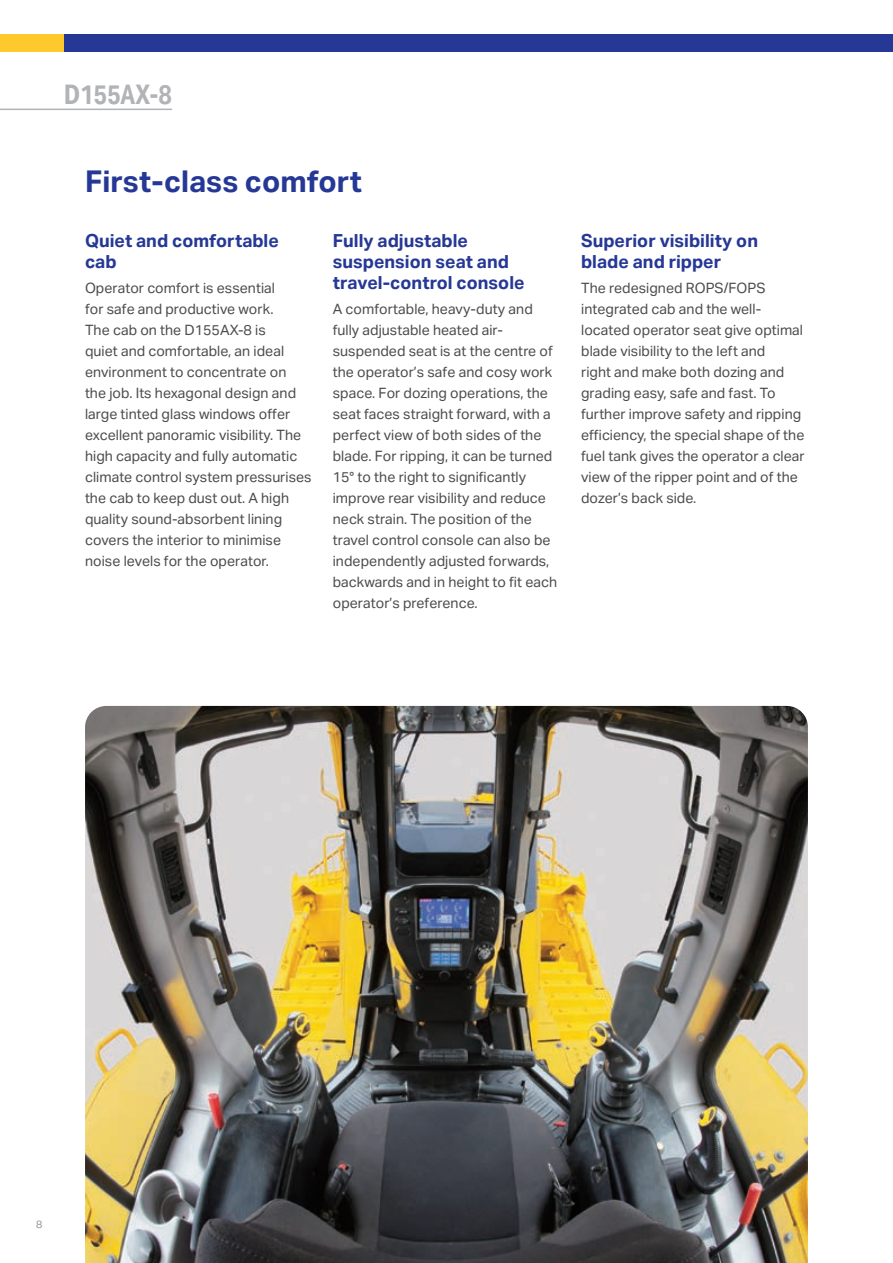
<style>
.page{position:relative;width:893px;height:1263px;background:#fff}
.page>*{position:absolute;margin:0;border:0;box-sizing:border-box;transform-origin:0 0}
.t1{font:700 30px "Aktiv Grotesk";color:#263895}
.t2{font:700 27px "Aktiv Grotesk Cd";color:#b2b3b7}
.t3{font:700 18px/21px "Aktiv Grotesk";color:#263895}
.t4{font:14.25px/21px "Aktiv Grotesk";color:#4b4c4d}
.t5{font:10.5px "Aktiv Grotesk";color:#939598}
</style>
<div class="page">
<img style="left:85px;top:706px;width:723px;height:557px">
<hr style="left:0;top:109px;width:172px;height:1px;background:#b2b3b7">
<div style="left:0;top:34px;width:143px;height:17px;background:#fec92d"></div>
<div style="left:64px;top:34px;width:829px;height:17px;background:#263895"></div>
<h2 class="t2" style="left:64px;top:84px;width:110px">D155AX-8</h2>
<h1 class="t1" style="left:85px;top:169px;width:278px">First-class comfort</h1>
<p class="t3" style="left:85px;top:231px;width:195px">Quiet and comfortable cab</p>
<p class="t4" style="left:85px;top:278px;width:228px">Operator comfort is essential<br>for safe and productive work.<br>The cab on the D155AX-8 is<br>quiet and comfortable, an ideal environment to concentrate on<br>the job. Its hexagonal design and large tinted glass windows offer excellent panoramic visibility. The high capacity and fully automatic climate control system pressurises the cab to keep dust out. A high quality sound-absorbent lining covers the interior to minimise noise levels for the operator.</p>
<p class="t3" style="left:333px;top:231px;width:193px">Fully adjustable suspension seat and travel-control console</p>
<p class="t4" style="left:333px;top:299px;width:226px">A comfortable, heavy-duty and fully adjustable heated air&shy;suspended seat is at the centre of the operator’s safe and cosy work space. For dozing operations, the seat faces straight forward, with a perfect view of both sides of the blade. For ripping, it can be turned<br>15° to the right to significantly improve rear visibility and reduce neck strain. The position of the travel control console can also be independently adjusted forwards, backwards and in height to fit each operator’s preference.</p>
<p class="t3" style="left:581px;top:231px;width:178px">Superior visibility on blade and ripper</p>
<p class="t4" style="left:581px;top:278px;width:225px">The redesigned ROPS/FOPS integrated cab and the well&shy;located operator seat give optimal blade visi bility to the left and<br>right and make both dozing and grading easy, safe and fast. To further improve safety and ripping efficiency, the special shape of the fuel tank gives the operator a clear view of the ripper point and of the dozer’s back side.</p>
<p class="t5" style="left:36px;top:1218px;width:8px">8</p>
</div>
